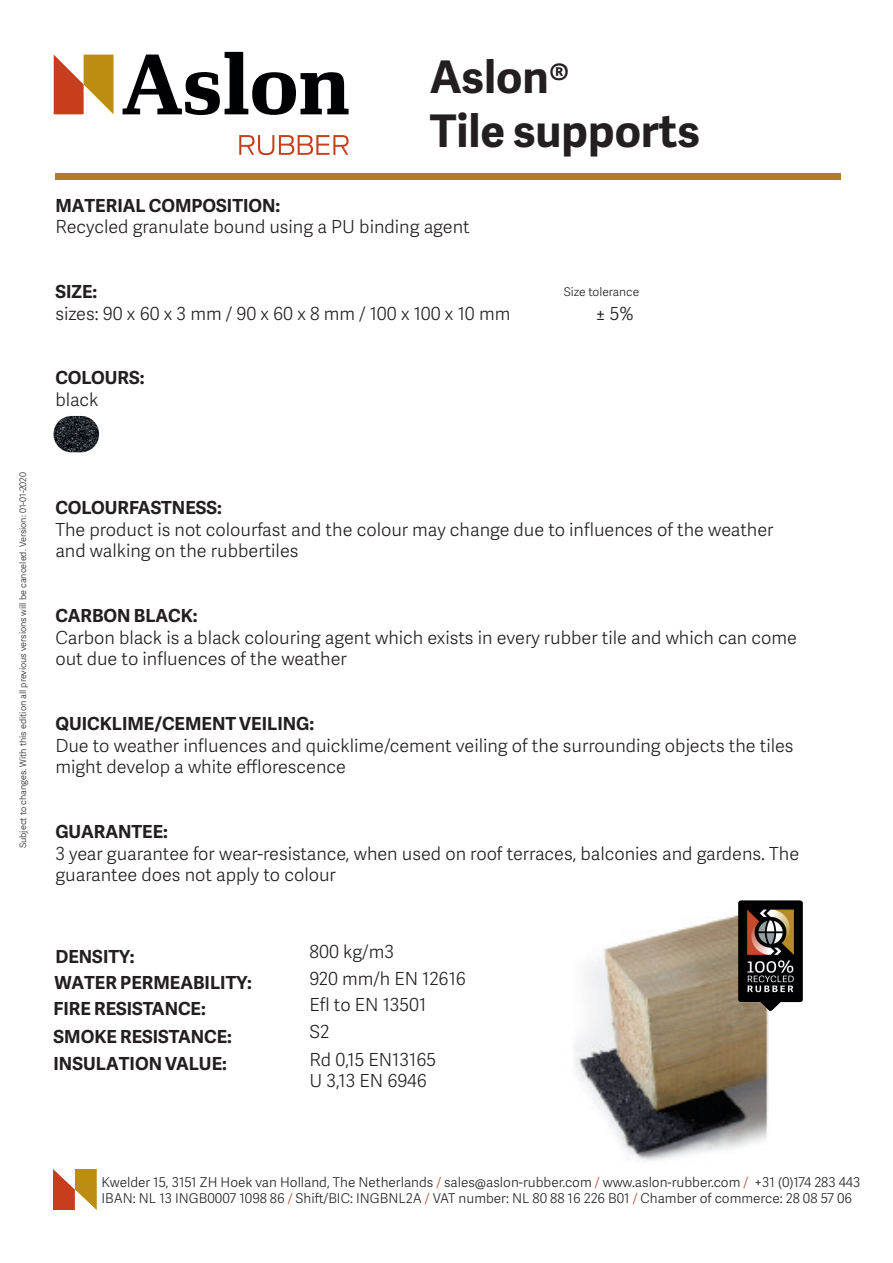
<style>
.page{position:relative;width:893px;height:1263px;background:#fff}
.page>*{position:absolute;margin:0;border:0;box-sizing:border-box;transform-origin:0 0}
.t1{font:700 45px/54px "Adelle Sans";color:#231f20}
.t2{font:300 18px/21.6px "Adelle Sans";color:#231f20}
.t3{font:700 18px/27.5px "Adelle Sans";color:#231f20}
.t4{font:300 13.5px/16.2px "Adelle Sans";color:#231f20}
.t5{font:300 12px "Adelle Sans";color:#231f20}
.t6{font:300 9px "Adelle Sans";color:#231f20}
.s1{color:#b1432f}
</style>
<div class="page">
<img style="left:574px;top:906px;width:195px;height:255px">
<svg style="left:54px;top:55px;width:60px;height:59px"></svg>
<svg style="left:123px;top:52px;width:226px;height:63px"></svg>
<svg style="left:239px;top:135px;width:110px;height:20px"></svg>
<div style="left:55px;top:173px;width:786px;height:6px;background:#ac8026"></div>
<img style="left:54px;top:1169px;width:42px;height:41px">
<img style="left:739px;top:900px;width:64px;height:111px">
<img style="left:54px;top:416px;width:45px;height:36px">
<h1 class="t1" style="left:430px;top:51px;width:272px">Aslon®<br>Tile supports</h1>
<p class="t3" style="left:55px;top:192px;width:227px">MATERIAL COMPOSITION:</p>
<p class="t2" style="left:55px;top:217px;width:416px">Recycled granulate bound using a PU binding agent</p>
<p class="t3" style="left:55px;top:278px;width:44px">SIZE:</p>
<p class="t2" style="left:55px;top:303px;width:456px">sizes: 90 x 60 x 3 mm / 90 x 60 x 8 mm / 100 x 100 x 10 mm</p>
<p class="t2" style="left:595px;top:303px;width:40px">± 5%</p>
<p class="t5" style="left:564px;top:285px;width:77px">Size tolerance</p>
<p class="t3" style="left:55px;top:364px;width:91px">COLOURS:</p>
<p class="t2" style="left:55px;top:389px;width:45px">black</p>
<p class="t6" style="left:18px;top:848px;width:378px;rotate:-90deg">Subject to changes. With this edition all previous versions will be canceled. Version: 01-01-2020</p>
<p class="t3" style="left:55px;top:494px;width:168px">COLOURFASTNESS:</p>
<p class="t2" style="left:55px;top:519px;width:720px">The product is not colourfast and the colour may change due to influences of the weather and walking on the rubbertiles</p>
<p class="t3" style="left:55px;top:602px;width:144px">CARBON BLACK:</p>
<p class="t2" style="left:55px;top:627px;width:743px">Carbon black is a black colouring agent which exists in every rubber tile and which can come out due to influences of the weather</p>
<p class="t3" style="left:55px;top:710px;width:260px">QUICKLIME/CEMENT VEILING:</p>
<p class="t2" style="left:55px;top:735px;width:740px">Due to weather influences and quicklime/cement veiling of the surrounding objects the tiles might develop a white efflorescence</p>
<p class="t3" style="left:55px;top:818px;width:114px">GUARANTEE:</p>
<p class="t2" style="left:55px;top:843px;width:745px">3 year guarantee for wear-resistance, when used on roof terraces, balconies and gardens. The guarantee does not apply to colour</p>
<p class="t3" style="left:55px;top:943px;width:81px">DENSITY:</p>
<p class="t3" style="left:54px;top:995px;width:180px">FIRE RESISTANCE:<br>SMOKE RESISTANCE:<br>INSULATION VALUE:</p>
<p class="t3" style="left:54px;top:969px;width:199px">WATER PERMEABILITY:</p>
<p class="t2" style="left:310px;top:941px;width:86px">800 kg/m3</p>
<p class="t2" style="left:310px;top:968px;width:158px">920 mm/h EN 12616</p>
<p class="t2" style="left:310px;top:994px;width:118px">Efl to EN 13501</p>
<p class="t2" style="left:310px;top:1022px;width:21px">S2</p>
<p class="t2" style="left:310px;top:1049px;width:128px">Rd 0,15 EN13165<br>U 3,13 EN 6946</p>
<p class="t4" style="left:102px;top:1174px;width:760px">Kwelder 15, 3151 ZH Hoek van Holland, The Netherlands <span class="s1">/</span> sales@aslon-rubber.com <span class="s1">/</span> www.aslon-rubber.com <span class="s1">/</span> +31 (0)174 283 443<br>IBAN: NL 13 INGB0007 1098 86 <span class="s1">/</span> Shift/BIC: INGBNL2A <span class="s1">/</span> VAT number: NL 80 88 16 226 B01 <span class="s1">/</span> Chamber of commerce: 28 08 57 06</p>
</div>
